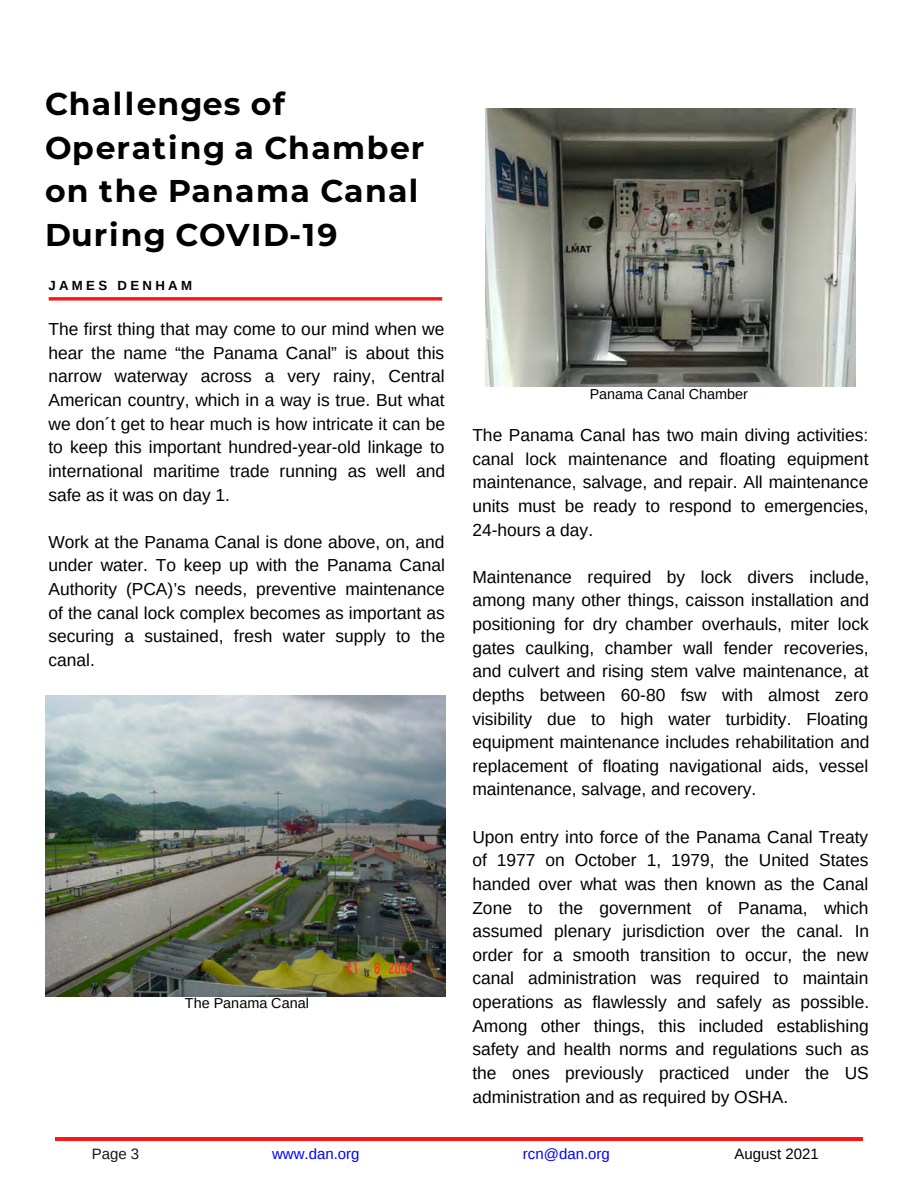
<style>
.page{position:relative;width:918px;height:1188px;background:#fff}
.page>*{position:absolute;margin:0;border:0;box-sizing:border-box;transform-origin:0 0}
.t1{font:700 31.5px/43.3px "Montserrat";letter-spacing:.045em;color:#000}
.t2{font:17.4px/23.5px "Arimo";color:#000;text-align:justify}
.t3{font:15px "Arimo";color:#00f}
.t4{font:15px "Arimo";color:#000}
.t5{font:15px "Arimo";color:#181818}
.t6{font:14.4px "Arimo";color:#000}
.t7{font:700 13.2px "Arimo";letter-spacing:.25em;color:#000}
</style>
<div class="page">
<hr style="left:55px;top:1137px;width:808px;height:3px;background:#ff1616">
<svg style="left:49px;top:297px;width:393px;height:4px;background:#ff3636"></svg>
<img style="left:45px;top:696px;width:400px;height:300px">
<img style="left:486px;top:109px;width:370px;height:277px">
<p class="t1" style="left:45px;top:81px;width:381px">Challenges of<br>Operating a Chamber on the Panama Canal<br>During COVID-19</p>
<p class="t7" style="left:48px;top:278px;width:145px">JAMES DENHAM</p>
<p class="t2" style="left:48px;top:317px;width:398px">The first thing that may come to our mind when we hear the name “the Panama Canal” is about this narrow waterway across a very rainy, Central American country, which in a way is true. But what we don´t get to hear much is how intricate it can be to keep this important hundred-year-old linkage to international maritime trade running as well and safe as it was on day 1.</p>
<p class="t2" style="left:48px;top:530px;width:398px">Work at the Panama Canal is done above, on, and under water. To keep up with the Panama Canal Authority (PCA)’s needs, preventive maintenance of the canal lock complex becomes as important as securing a sustained, fresh water supply to the canal.</p>
<p class="t6" style="left:185px;top:995px;width:125px">The Panama Canal</p>
<p class="t6" style="left:590px;top:386px;width:160px">Panama Canal Chamber</p>
<p class="t2" style="left:472px;top:423px;width:398px">The Panama Canal has two main diving activities: canal lock maintenance and floating equipment maintenance, salvage, and repair. All maintenance units must be ready to respond to emergencies, 24-hours a day.</p>
<p class="t2" style="left:472px;top:565px;width:399px">Maintenance required by lock divers include, among many other things, caisson installation and positioning for dry chamber overhauls, miter lock gates caulking, chamber wall fender recoveries, and culvert and rising stem valve maintenance, at depths between 60-80 fsw with almost zero visibility due to high water turbidity. Floating equipment maintenance includes rehabilitation and replacement of floating navigational aids, vessel maintenance, salvage, and recovery.</p>
<p class="t2" style="left:472px;top:825px;width:398px">Upon entry into force of the Panama Canal Treaty of 1977 on October 1, 1979, the United States handed over what was then known as the Canal Zone to the government of Panama, which assumed plenary jurisdiction over the canal. In order for a smooth transition to occur, the new canal administration was required to maintain operations as flawlessly and safely as possible.<br>Among other things, this included establishing safety and health norms and regulations such as the ones previously practiced under the US administration and as required by OSHA.</p>
<p class="t5" style="left:92px;top:1146px;width:49px">Page 3</p>
<p class="t3" style="left:272px;top:1146px;width:89px">www.dan.org</p>
<p class="t3" style="left:523px;top:1146px;width:88px">rcn@dan.org</p>
<p class="t4" style="left:735px;top:1146px;width:86px">August 2021</p>
</div>
